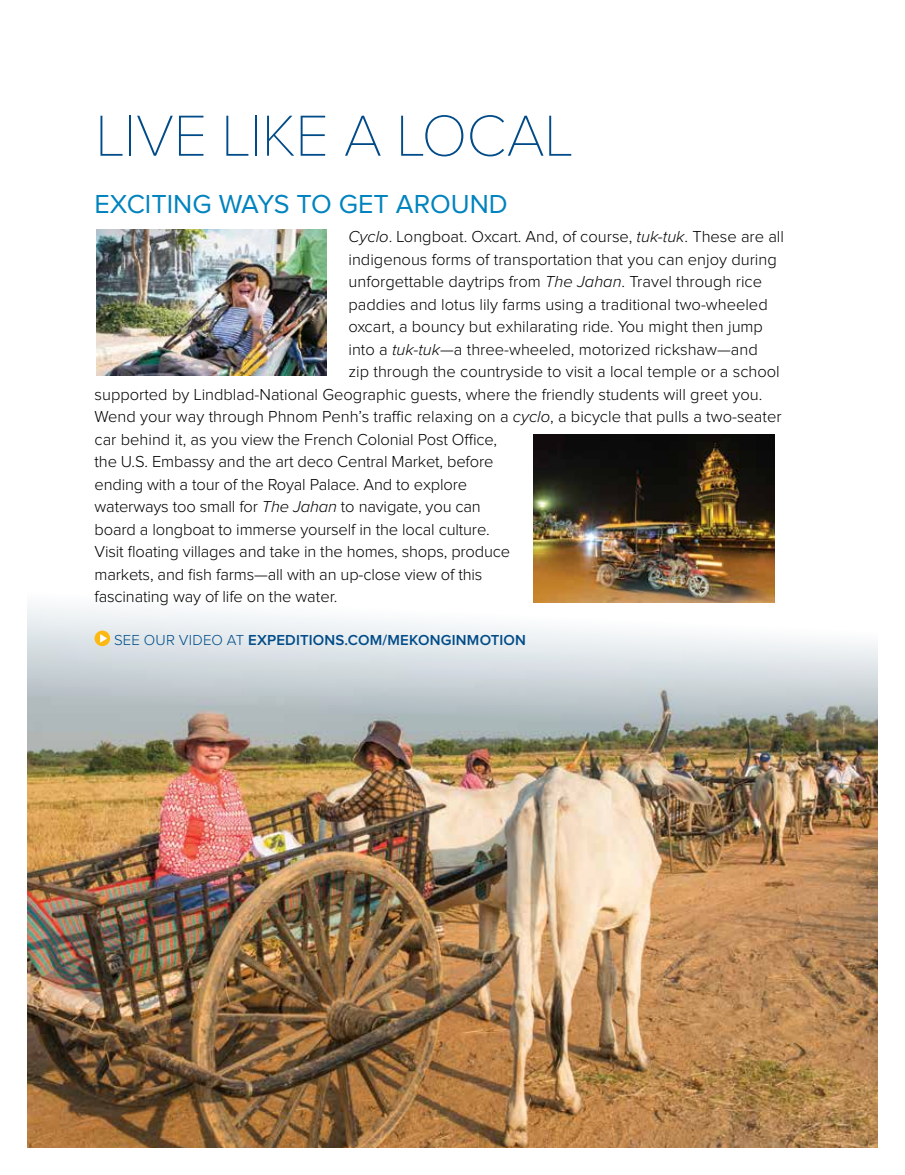
<style>
.page{position:relative;width:905px;height:1175px;background:#fff}
.page>*{position:absolute;margin:0;border:0;box-sizing:border-box;transform-origin:0 0}
.t1{font:100 60px "Proxima Nova";letter-spacing:-.01em;color:#004b88}
.t2{font:27px "Proxima Nova";color:#0083be}
.t3{font:300 16.5px "Proxima Nova";color:#000}
.t4{font:600 15px "Proxima Nova";letter-spacing:.015em;color:#004b88}
.s1{font-style:italic}
.s2{font-weight:300}
</style>
<div class="page">
<img style="left:28px;top:456px;width:850px;height:691px">
<img style="left:96px;top:229px;width:231px;height:147px">
<img style="left:533px;top:434px;width:241px;height:168px">
<div style="left:95px;top:630px;width:15px;height:16px;background:#fdb913;border-radius:50%"></div>
<svg style="left:100px;top:634px;width:7px;height:8px"></svg>
<h1 class="t1" style="left:96px;top:103px;width:479px">LIVE LIKE A LOCAL</h1>
<h2 class="t2" style="left:94px;top:189px;width:414px">EXCITING WAYS TO GET AROUND</h2>
<p class="t3" style="left:348px;top:227px;width:437px"><span class="s1">Cyclo</span>. Longboat. Oxcart. And, of course, <span class="s1">tuk-tuk</span>. These are all</p>
<p class="t3" style="left:348px;top:250px;width:430px">indigenous forms of transportation that you can enjoy during</p>
<p class="t3" style="left:348px;top:273px;width:415px">unforgettable daytrips from <span class="s1">The Jahan</span>. Travel through rice</p>
<p class="t3" style="left:348px;top:295px;width:421px">paddies and lotus lily farms using a traditional two-wheeled</p>
<p class="t3" style="left:348px;top:318px;width:416px">oxcart, a bouncy but exhilarating ride. You might then jump</p>
<p class="t3" style="left:348px;top:340px;width:411px">into a <span class="s1">tuk-tuk</span>—a three-wheeled, motorized rickshaw—and</p>
<p class="t3" style="left:348px;top:363px;width:433px">zip through the countryside to visit a local temple or a school</p>
<p class="t3" style="left:95px;top:385px;width:669px">supported by Lindblad-National Geographic guests, where the friendly students will greet you.</p>
<p class="t3" style="left:95px;top:408px;width:688px">Wend your way through Phnom Penh’s traffic relaxing on a <span class="s1">cyclo</span>, a bicycle that pulls a two-seater</p>
<p class="t3" style="left:95px;top:430px;width:404px">car behind it, as you view the French Colonial Post Office,</p>
<p class="t3" style="left:95px;top:453px;width:400px">the U.S. Embassy and the art deco Central Market, before</p>
<p class="t3" style="left:95px;top:475px;width:374px">ending with a tour of the Royal Palace. And to explore</p>
<p class="t3" style="left:95px;top:498px;width:388px">waterways too small for <span class="s1">The Jahan</span> to navigate, you can</p>
<p class="t3" style="left:95px;top:520px;width:396px">board a longboat to immerse yourself in the local culture.</p>
<p class="t3" style="left:95px;top:543px;width:417px">Visit floating villages and take in the homes, shops, produce</p>
<p class="t3" style="left:95px;top:565px;width:389px">markets, and fish farms—all with an up-close view of this</p>
<p class="t3" style="left:95px;top:588px;width:244px">fascinating way of life on the water.</p>
<p class="t4" style="left:114px;top:631px;width:413px"><span class="s2">SEE OUR VIDEO AT</span> EXPEDITIONS.COM/MEKONGINMOTION</p>
</div>
